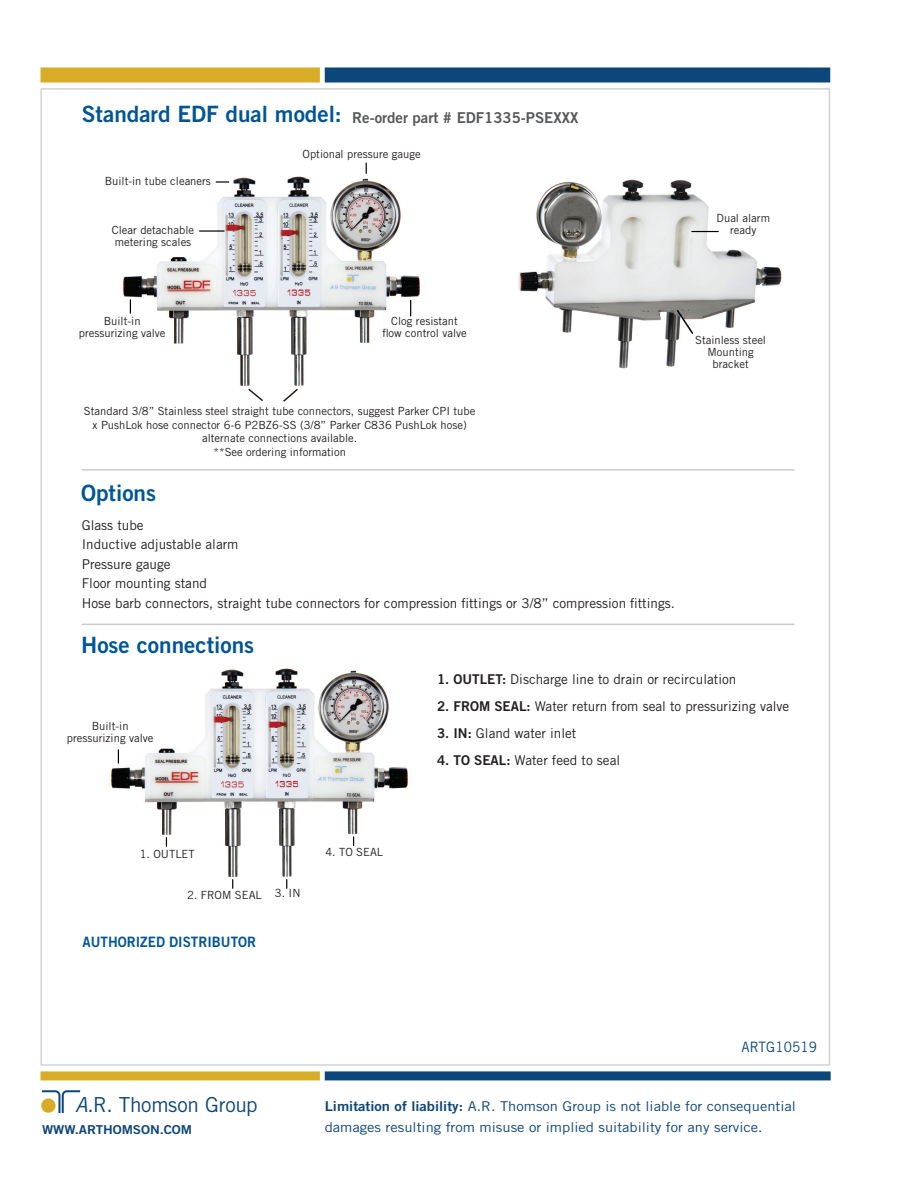
<style>
.page{position:relative;width:918px;height:1188px;background:#fff}
.page>*{position:absolute;margin:0;border:0;box-sizing:border-box;transform-origin:0 0}
.t1{font:22.5px "Trade Gothic Bold Two";color:#005595}
.t2{font:20.7px "Trade Gothic";letter-spacing:-.015em;color:#0d467a}
.t3{font:15px "Trade Gothic Bold Two";color:#57585a}
.t4{font:14.25px "Trade Gothic Bold Two";color:#005595;scale:.94 1}
.t5{font:14.25px "Trade Gothic";letter-spacing:.01em;color:#0d467a;scale:.94 1}
.t6{font:13.5px/19.5px "Trade Gothic";color:#231f20}
.t7{font:13.5px "Trade Gothic";color:#0d467a;scale:1.09 1}
.t8{font:12.3px "Trade Gothic Bold Two";letter-spacing:-.005em;color:#0d467a;scale:1.1 1}
.t9{font:11.25px/12px "Trade Gothic";color:#231f20;text-align:center}
.s1{font-size:22.5px;color:#005595}
.s2{font-family:"Trade Gothic Bold Two"}
.s3{font-style:italic}
</style>
<div class="page">
<div style="left:40px;top:67px;width:280px;height:15px;background:#d9ac27"></div>
<div style="left:325px;top:68px;width:505px;height:14px;background:#0d467a"></div>
<svg style="left:119px;top:1064px;width:79px;height:17px"></svg>
<svg style="left:42px;top:1090px;width:39px;height:23px"></svg>
<img style="left:123px;top:165px;width:297px;height:222px">
<svg style="left:216px;top:181px;width:13px;height:2px"></svg>
<hr style="left:200px;top:230px;width:24px;height:2px;background:#000">
<svg style="left:130px;top:300px;width:1px;height:13px"></svg>
<svg style="left:410px;top:300px;width:1px;height:16px"></svg>
<img style="left:518px;top:179px;width:264px;height:190px">
<svg style="left:692px;top:231px;width:26px;height:1px"></svg>
<svg style="left:675px;top:309px;width:20px;height:26px"></svg>
<hr style="left:82px;top:469px;width:712px;height:2px;background:#cbccce">
<hr style="left:82px;top:624px;width:712px;height:1px;background:#cbccce">
<img style="left:111px;top:668px;width:297px;height:218px">
<svg style="left:118px;top:750px;width:1px;height:13px"></svg>
<svg style="left:248px;top:388px;width:15px;height:14px"></svg>
<svg style="left:283px;top:388px;width:15px;height:14px"></svg>
<div style="left:40px;top:1071px;width:280px;height:9px;background:#d9ac27"></div>
<div style="left:325px;top:1071px;width:506px;height:9px;background:#0d467a"></div>
<h3 class="t3" style="left:82px;top:108px;width:498px"><span class="s1">Standard EDF dual model:</span> Re-order part # EDF1335-PSEXXX</h3>
<p class="t9" style="left:105px;top:175px;width:108px">Built-in tube cleaners</p>
<p class="t9" style="left:112px;top:224px;width:84px;text-align:left">Clear detachable metering scales</p>
<p class="t9" style="left:303px;top:148px;width:120px">Optional pressure gauge</p>
<p class="t9" style="left:717px;top:212px;width:55px">Dual alarm ready</p>
<p class="t9" style="left:79px;top:315px;width:88px">Built-in pressurizing valve</p>
<p class="t9" style="left:382px;top:315px;width:86px">Clog resistant flow control valve</p>
<p class="t9" style="left:84px;top:404px;width:393px;line-height:13.5px">Standard 3/8” Stainless steel straight tube connectors, suggest Parker CPI tube x PushLok hose connector 6-6 P2BZ6-SS (3/8” Parker C836 PushLok hose) alternate connections available.<br>**See ordering information</p>
<h1 class="t1" style="left:81px;top:479px;width:77px">Options</h1>
<p class="t6" style="left:82px;top:515px;width:595px">Glass tube<br>Inductive adjustable alarm<br>Pressure gauge<br>Floor mounting stand<br>Hose barb connectors, straight tube connectors for compression fittings or 3/8” compression fittings.</p>
<h1 class="t1" style="left:81px;top:631px;width:175px">Hose connections</h1>
<p class="t9" style="left:695px;top:334px;width:72px">Stainless steel<br>Mounting bracket</p>
<p class="t9" style="left:67px;top:720px;width:88px">Built-in pressurizing valve</p>
<p class="t9" style="left:140px;top:848px;width:57px">1. OUTLET</p>
<p class="t9" style="left:187px;top:889px;width:115px">2. FROM SEAL 3. IN</p>
<p class="t4" style="left:83px;top:933px;width:186px">AUTHORIZED DISTRIBUTOR</p>
<p class="t9" style="left:325px;top:846px;width:59px">4. TO SEAL</p>
<p class="t6" style="left:437px;top:669px;width:301px"><span class="s2">1. OUTLET:</span> Discharge line to drain or recirculation</p>
<p class="t6" style="left:437px;top:696px;width:354px"><span class="s2">2. FROM SEAL:</span> Water return from seal to pressurizing valve</p>
<p class="t6" style="left:437px;top:723px;width:141px"><span class="s2">3. IN:</span> Gland water inlet</p>
<p class="t6" style="left:437px;top:750px;width:185px"><span class="s2">4. TO SEAL:</span> Water feed to seal</p>
<p class="t5" style="left:742px;top:1038px;width:82px">ARTG10519</p>
<h2 class="t2" style="left:75px;top:1092px;width:184px"><span class="s3">A</span>.R. Thomson Group</h2>
<p class="t7" style="left:325px;top:1098px;width:434px"><span class="s2">Limitation of liability:</span> A.R. Thomson Group is not liable for consequential</p>
<p class="t8" style="left:42px;top:1122px;width:138px">WWW.ARTHOMSON.COM</p>
<p class="t7" style="left:325px;top:1119px;width:403px">damages resulting from misuse or implied suitability for any service.</p>
</div>
